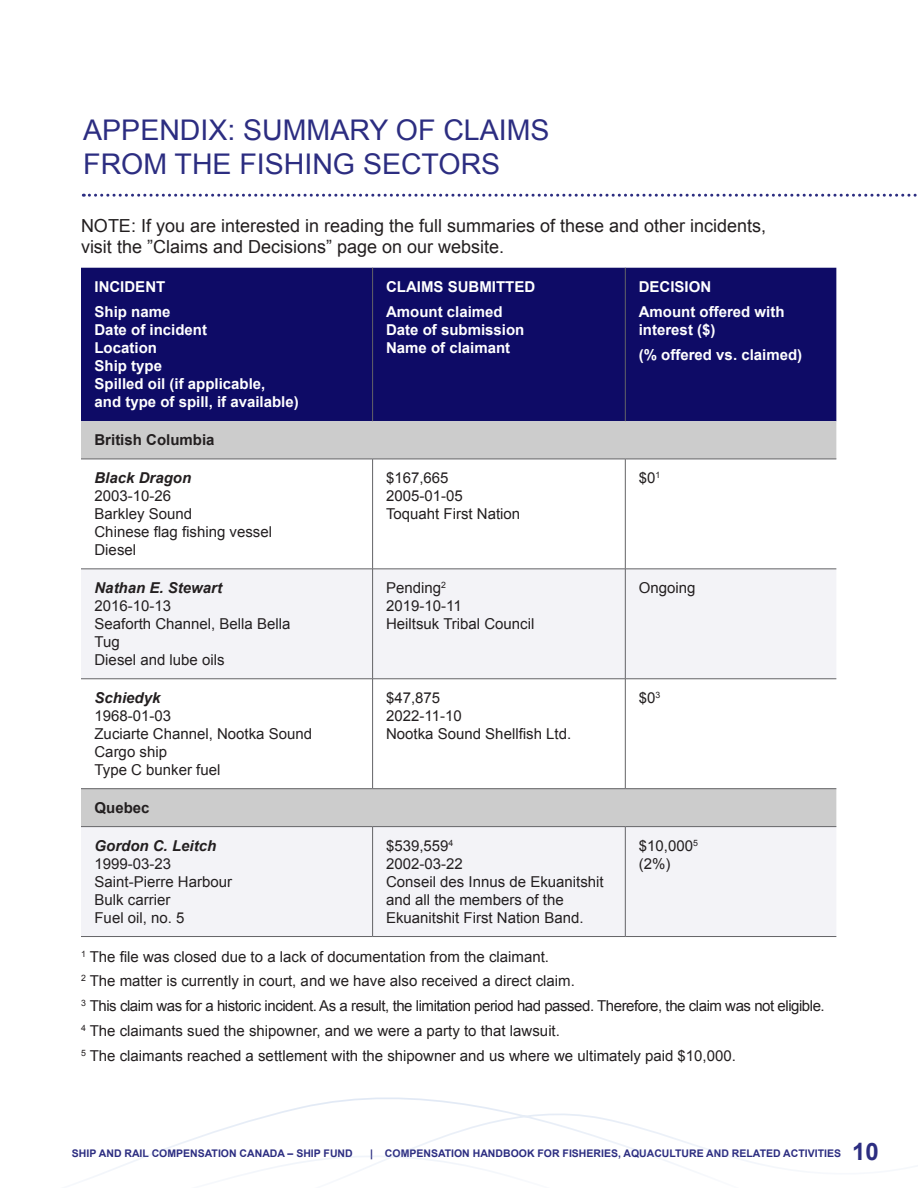
<style>
.page{position:relative;width:918px;height:1188px;background:#fff}
.page>*{position:absolute;margin:0;border:0;box-sizing:border-box;transform-origin:0 0}
.t1{font:28.5px/34.2px "Arial";color:#2c2d81}
.t2{font:700 24px "Arial";color:#2c2d81}
.t3{font:18px/21.6px "Arial";color:#231f20}
.t4{font:15px/18px "Arial";color:#231f20}
.t5{font:700 15px/18px "Arial";color:#fff}
.t6{font:italic 700 15px "Arial";color:#231f20}
.t7{font:700 15px "Arial";color:#231f20}
.t8{font:700 10.5px "Arial";color:#2c2d81}
</style>
<div class="page">
<svg style="left:86px;top:1097px;width:692px;height:83px"></svg>
<svg style="left:83px;top:194px;width:834px;height:3px"></svg>
<div style="left:81px;top:268px;width:755px;height:153px;background:#0e0b66"></div>
<svg style="left:81px;top:421px;width:755px;height:148px"></svg>
<svg style="left:81px;top:570px;width:755px;height:366px;fill:#f3f3f7"></svg>
<hr style="left:372px;top:268px;width:1px;height:153px;background:#636366">
<hr style="left:625px;top:268px;width:1px;height:153px;background:#636366">
<hr style="left:81px;top:459px;width:292px;height:1px;background:#636366">
<hr style="left:373px;top:459px;width:252px;height:1px;background:#636366">
<hr style="left:625px;top:459px;width:211px;height:1px;background:#636366">
<hr style="left:372px;top:459px;width:1px;height:110px;background:#636366">
<hr style="left:625px;top:459px;width:1px;height:110px;background:#636366">
<hr style="left:372px;top:679px;width:1px;height:110px;background:#636366">
<hr style="left:625px;top:679px;width:1px;height:110px;background:#636366">
<hr style="left:81px;top:788px;width:292px;height:1px;background:#636366">
<hr style="left:373px;top:788px;width:252px;height:1px;background:#636366">
<hr style="left:625px;top:788px;width:211px;height:1px;background:#636366">
<hr style="left:81px;top:569px;width:292px;height:1px;background:#636366">
<hr style="left:81px;top:679px;width:292px;height:1px;background:#636366">
<hr style="left:373px;top:569px;width:252px;height:1px;background:#636366">
<hr style="left:372px;top:569px;width:1px;height:110px;background:#636366">
<hr style="left:373px;top:679px;width:252px;height:1px;background:#636366">
<hr style="left:625px;top:569px;width:211px;height:1px;background:#636366">
<hr style="left:625px;top:569px;width:1px;height:110px;background:#636366">
<hr style="left:625px;top:679px;width:211px;height:1px;background:#636366">
<hr style="left:81px;top:826px;width:292px;height:1px;background:#636366">
<hr style="left:81px;top:936px;width:292px;height:1px;background:#636366">
<hr style="left:373px;top:826px;width:252px;height:1px;background:#636366">
<hr style="left:372px;top:827px;width:1px;height:109px;background:#636366">
<hr style="left:373px;top:936px;width:252px;height:1px;background:#636366">
<hr style="left:625px;top:826px;width:211px;height:1px;background:#636366">
<hr style="left:625px;top:827px;width:1px;height:109px;background:#636366">
<hr style="left:625px;top:936px;width:211px;height:1px;background:#636366">
<h1 class="t1" style="left:83px;top:113px;width:468px">APPENDIX: SUMMARY OF CLAIMS<br>FROM THE FISHING SECTORS</h1>
<p class="t3" style="left:81px;top:215px;width:687px">NOTE: If you are interested in reading the full summaries of these and other incidents, visit the ”Claims and Decisions” page on our website.</p>
<p class="t5" style="left:94px;top:275px;width:77px;line-height:24.8px">INCIDENT<br>Ship name</p>
<p class="t5" style="left:94px;top:321px;width:206px">Date of incident<br>Location<br>Ship type<br>Spilled oil (if applicable,<br>and type of spill, if available)</p>
<p class="t5" style="left:386px;top:275px;width:151px;line-height:24.8px">CLAIMS SUBMITTED<br>Amount claimed</p>
<p class="t5" style="left:386px;top:321px;width:140px">Date of submission<br>Name of claimant</p>
<p class="t5" style="left:639px;top:275px;width:147px;line-height:24.8px">DECISION<br>Amount offered with</p>
<p class="t5" style="left:639px;top:318px;width:165px;line-height:24.8px">interest ($)<br>(% offered vs. claimed)</p>
<p class="t7" style="left:95px;top:430px;width:122px">British Columbia</p>
<p class="t6" style="left:95px;top:468px;width:98px">Black Dragon</p>
<p class="t4" style="left:95px;top:487px;width:179px">2003-10-26<br>Barkley Sound<br>Chinese flag fishing vessel<br>Diesel</p>
<p class="t6" style="left:94px;top:578px;width:129px">Nathan E. Stewart</p>
<p class="t4" style="left:94px;top:597px;width:197px">2016-10-13<br>Seaforth Channel, Bella Bella<br>Tug<br>Diesel and lube oils</p>
<p class="t6" style="left:94px;top:688px;width:67px">Schiedyk</p>
<p class="t4" style="left:94px;top:707px;width:219px">1968-01-03<br>Zuciarte Channel, Nootka Sound<br>Cargo ship<br>Type C bunker fuel</p>
<p class="t4" style="left:386px;top:469px;width:136px">$167,665<br>2005-01-05<br>Toquaht First Nation</p>
<p class="t4" style="left:639px;top:469px;width:23px">$0<sup>1</sup></p>
<p class="t4" style="left:386px;top:579px;width:150px">Pending<sup>2<br></sup>2019-10-11<br>Heiltsuk Tribal Council</p>
<p class="t4" style="left:639px;top:579px;width:58px">Ongoing</p>
<p class="t4" style="left:386px;top:689px;width:187px">$47,875<br>2022-11-10<br>Nootka Sound Shellfish Ltd.</p>
<p class="t4" style="left:639px;top:689px;width:23px">$0<sup>3</sup></p>
<p class="t7" style="left:94px;top:798px;width:57px">Quebec</p>
<p class="t6" style="left:94px;top:836px;width:123px">Gordon C. Leitch</p>
<p class="t4" style="left:94px;top:855px;width:139px">1999-03-23<br>Saint-Pierre Harbour<br>Bulk carrier<br>Fuel oil, no. 5</p>
<p class="t4" style="left:386px;top:837px;width:219px">$539,559<sup>4<br></sup>2002-03-22<br>Conseil des Innus de Ekuanitshit and all the members of the<br>Ekuanitshit First Nation Band.</p>
<p class="t4" style="left:639px;top:837px;width:61px">$10,000<sup>5 </sup>(2%)</p>
<p class="t4" style="left:81px;top:944px;width:745px;line-height:24.8px"><sup>1</sup> The file was closed due to a lack of documentation from the claimant.<br><sup>2</sup> The matter is currently in court, and we have also received a direct claim.<br><sup>3</sup> This claim was for a historic incident. As a result, the limitation period had passed. Therefore, the claim was not eligible.<br><sup>4</sup> The claimants sued the shipowner, and we were a party to that lawsuit.<br><sup>5</sup> The claimants reached a settlement with the shipowner and us where we ultimately paid $10,000.</p>
<p class="t8" style="left:72px;top:1146px;width:282px">SHIP AND RAIL COMPENSATION CANADA – SHIP FUND</p>
<p class="t8" style="left:370px;top:1146px;width:472px">| COMPENSATION HANDBOOK FOR FISHERIES, AQUACULTURE AND RELATED ACTIVITIES</p>
<h2 class="t2" style="left:852px;top:1136px;width:28px">10</h2>
</div>
